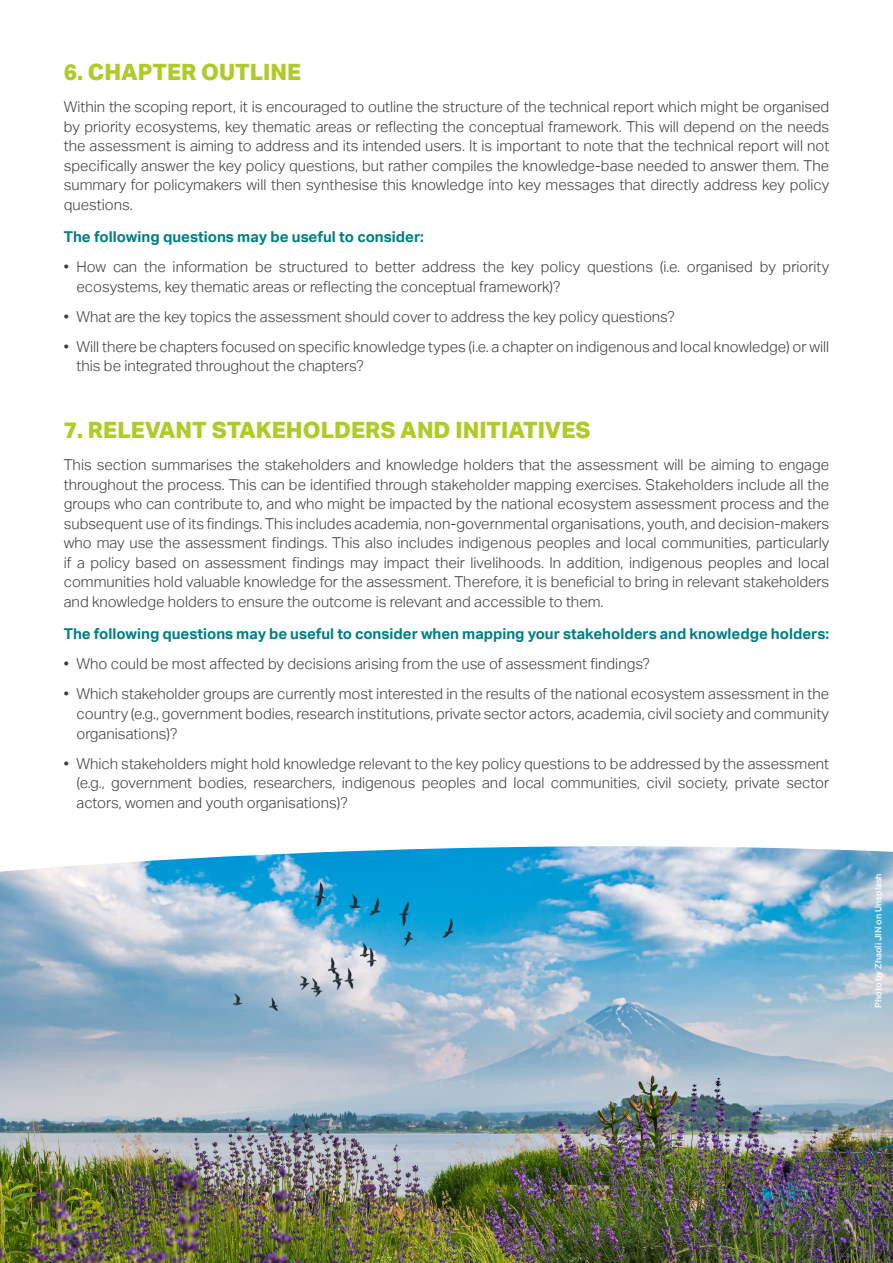
<style>
.page{position:relative;width:893px;height:1263px;background:#fff}
.page>*{position:absolute;margin:0;border:0;box-sizing:border-box;transform-origin:0 0}
.t1{font:800 22.5px "Aktiv Grotesk";color:#afcb27}
.t2{font:300 15px/19.5px "Aktiv Grotesk";color:#3c3c3b;text-align:justify}
.t3{font:700 15px "Aktiv Grotesk";color:#007d84}
.t4{font:500 9px "Aktiv Grotesk";color:#fff}
</style>
<div class="page">
<img style="left:0;top:846px;width:893px;height:417px">
<h1 class="t1" style="left:64px;top:59px;width:239px">6. CHAPTER OUTLINE</h1>
<p class="t2" style="left:64px;top:97px;width:767px">Within the scoping report, it is encouraged to outline the structure of the technical report which might be organised by priority ecosystems, key thematic areas or reflecting the conceptual framework. This will depend on the needs the assessment is aiming to address and its intended users. It is important to note that the technical report will not specifically answer the key policy questions, but rather compiles the knowledge-base needed to answer them. The summary for policymakers will then synthesise this knowledge into key messages that directly address key policy questions.</p>
<p class="t3" style="left:64px;top:228px;width:362px">The following questions may be useful to consider:</p>
<p class="t2" style="left:77px;top:257px;width:754px;text-indent:-13px">• How can the information be structured to better address the key policy questions (i.e. organised by priority ecosystems, key thematic areas or reflecting the conceptual framework)?</p>
<p class="t2" style="left:64px;top:307px;width:613px">• What are the key topics the assessment should cover to address the key policy questions?</p>
<p class="t2" style="left:77px;top:337px;width:754px;text-indent:-13px">• Will there be chapters focused on specific knowledge types (i.e. a chapter on indigenous and local knowledge) or will this be integrated throughout the chapters?</p>
<h1 class="t1" style="left:64px;top:417px;width:528px">7. RELEVANT STAKEHOLDERS AND INITIATIVES</h1>
<p class="t2" style="left:64px;top:455px;width:767px">This section summarises the stakeholders and knowledge holders that the assessment will be aiming to engage throughout the process. This can be identified through stakeholder mapping exercises. Stakeholders include all the groups who can contribute to, and who might be impacted by the national ecosystem assessment process and the subsequent use of its findings. This includes academia, non-governmental organisations, youth, and decision-makers who may use the assessment findings. This also includes indigenous peoples and local communities, particularly if a policy based on assessment findings may impact their livelihoods. In addition, indigenous peoples and local communities hold valuable knowledge for the assessment. Therefore, it is beneficial to bring in relevant stakeholders and knowledge holders to ensure the outcome is relevant and accessible to them.</p>
<p class="t3" style="left:64px;top:625px;width:767px">The following questions may be useful to consider when mapping your stakeholders and knowledge holders:</p>
<p class="t2" style="left:64px;top:654px;width:588px">• Who could be most affected by decisions arising from the use of assessment findings?</p>
<p class="t2" style="left:76px;top:684px;width:754px;text-indent:-13px">• Which stakeholder groups are currently most interested in the results of the national ecosystem assessment in the country (e.g., government bodies, research institutions, private sector actors, academia, civil society and community organisations)?</p>
<p class="t2" style="left:76px;top:754px;width:754px;text-indent:-13px">• Which stakeholders might hold knowledge relevant to the key policy questions to be addressed by the assessment (e.g., government bodies, researchers, indigenous peoples and local communities, civil society, private sector actors, women and youth organisations)?</p>
<p class="t4" style="left:873px;top:1008px;width:136px;rotate:-90deg">Photo by Zhaoli JIN on Unsplash</p>
</div>
